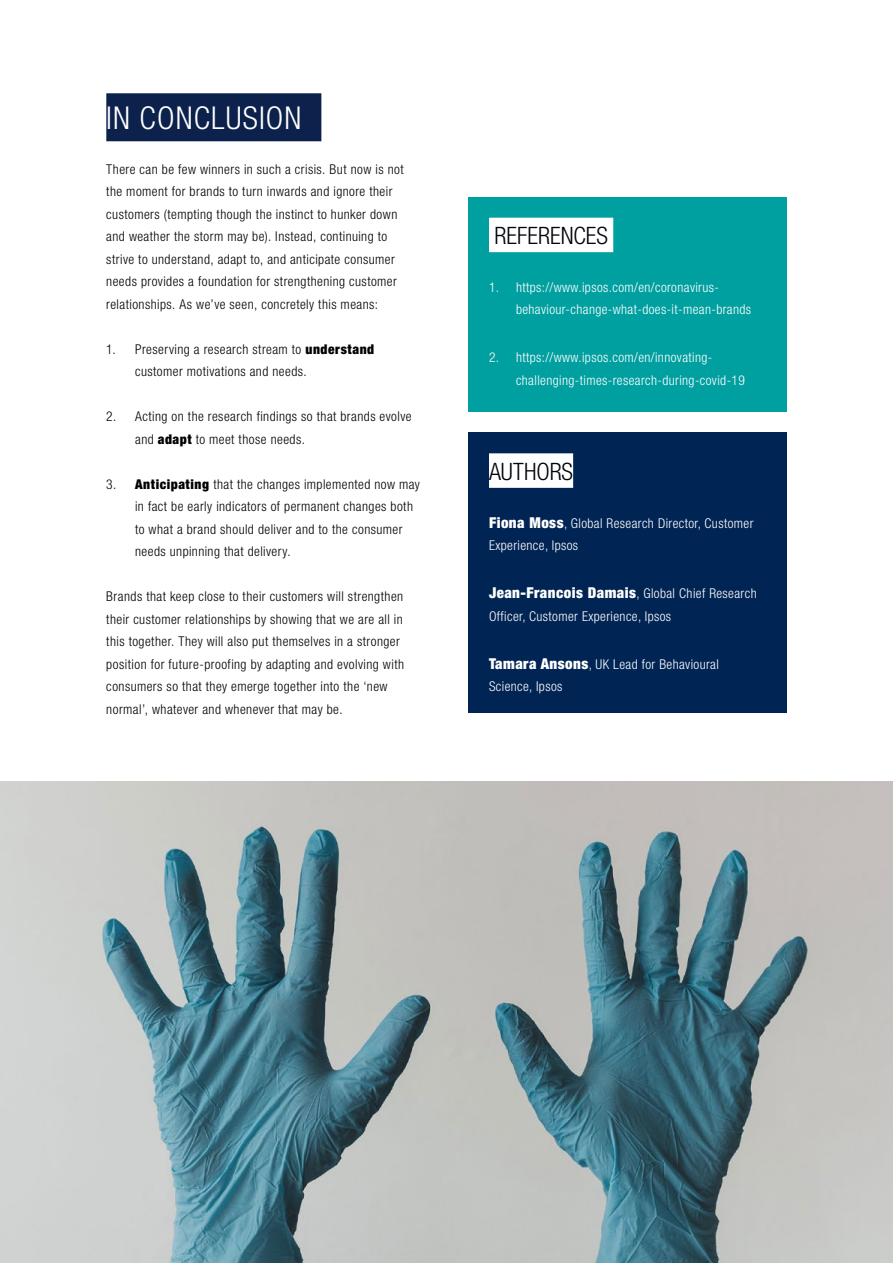
<style>
.page{position:relative;width:893px;height:1263px;background:#fff}
.page>*{position:absolute;margin:0;border:0;box-sizing:border-box;transform-origin:0 0}
.t1{font:300 condensed 31.5px "Helvetica Neue LT Std";letter-spacing:.035em;color:#fff}
.t2{font:300 condensed 24px "Helvetica Neue LT Std";letter-spacing:-.005em;color:#01040a}
.t3{font:300 condensed 13.5px/22.5px "Helvetica Neue LT Std";letter-spacing:.035em;color:#000}
.t4{font:300 condensed 13.5px/22.5px "Helvetica Neue LT Std";letter-spacing:.03em;color:#fff}
.s1{font-weight:900}
.s2{font-weight:900;font-size:15px}
</style>
<div class="page">
<div style="left:106px;top:93px;width:215px;height:48px;background:#0c224c"></div>
<div style="left:468px;top:197px;width:319px;height:214px;background:#009fa0"></div>
<div style="left:489px;top:218px;width:124px;height:34px;background:#fff"></div>
<div style="left:468px;top:433px;width:319px;height:280px;background:#002554"></div>
<div style="left:489px;top:453px;width:84px;height:35px;background:#fff"></div>
<img style="left:0;top:781px;width:893px;height:482px">
<h1 class="t1" style="left:106px;top:100px;width:197px">IN CONCLUSION</h1>
<p class="t3" style="left:106px;top:158px;width:299px">There can be few winners in such a crisis. But now is not the moment for brands to turn inwards and ignore their customers (tempting though the instinct to hunker down and weather the storm may be). Instead, continuing to strive to understand, adapt to, and anticipate consumer needs provides a foundation for strengthening customer relationships. As we’ve seen, concretely this means:</p>
<p class="t3" style="left:135px;top:338px;width:241px">Preserving a research stream to <span class="s1">understand </span>customer motivations and needs.</p>
<p class="t3" style="left:135px;top:405px;width:278px">Acting on the research findings so that brands evolve and <span class="s1">adapt</span> to meet those needs.</p>
<p class="t3" style="left:135px;top:473px;width:286px"><span class="s1">Anticipating</span> that the changes implemented now may in fact be early indicators of permanent changes both to what a brand should deliver and to the consumer needs unpinning that delivery.</p>
<p class="t3" style="left:106px;top:585px;width:299px">Brands that keep close to their customers will strengthen their customer relationships by showing that we are all in this together. They will also put themselves in a stronger position for future-proofing by adapting and evolving with consumers so that they emerge together into the ‘new normal’, whatever and whenever that may be.</p>
<p class="t3" style="left:106px;top:338px;width:11px">1.</p>
<p class="t3" style="left:106px;top:405px;width:11px">2.</p>
<p class="t3" style="left:106px;top:473px;width:12px">3.</p>
<h2 class="t2" style="left:494px;top:222px;width:115px">REFERENCES</h2>
<p class="t4" style="left:516px;top:276px;width:237px;text-indent:-27px">1. https://www.ipsos.com/en/coronavirus&shy;behaviour-change-what-does-it-mean-brands</p>
<p class="t4" style="left:516px;top:346px;width:230px;text-indent:-27px">2. https://www.ipsos.com/en/innovating&shy;challenging-times-research-during-covid-19</p>
<h2 class="t2" style="left:489px;top:457px;width:86px">AUTHORS</h2>
<p class="t4" style="left:489px;top:511px;width:266px"><span class="s2">Fiona Moss</span>, Global Research Director, Customer<br>Experience, Ipsos</p>
<p class="t4" style="left:489px;top:582px;width:269px"><span class="s2">Jean-Francois Damais</span>, Global Chief Research<br>Officer, Customer Experience, Ipsos</p>
<p class="t4" style="left:489px;top:652px;width:231px"><span class="s2">Tamara Ansons</span>, UK Lead for Behavioural<br>Science, Ipsos</p>
</div>
